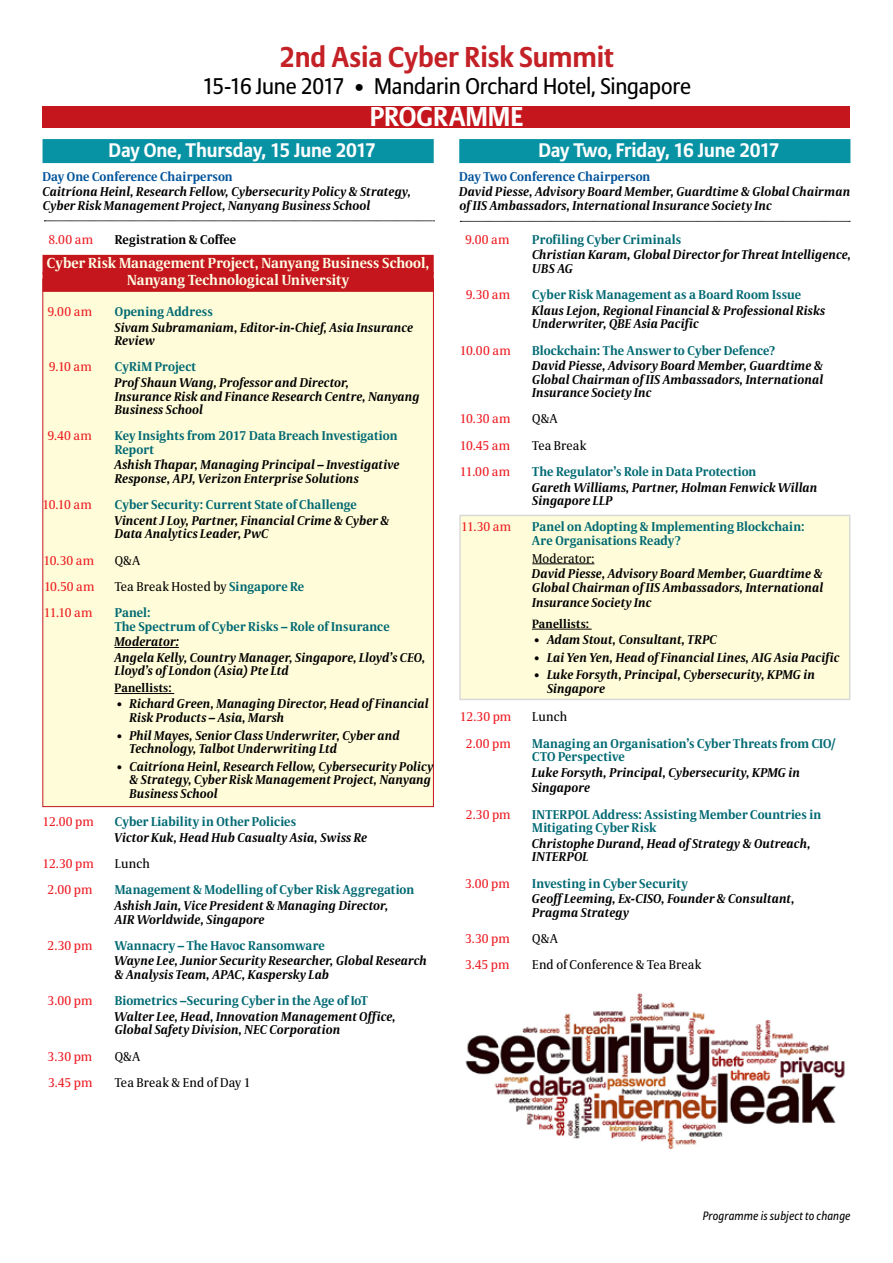
<style>
.page{position:relative;width:893px;height:1263px;background:#fff}
.page>*{position:absolute;margin:0;border:0;box-sizing:border-box;transform-origin:0 0}
.t1{font:700 28.5px "Allianz Sans";letter-spacing:-.005em;color:#c42127}
.t2{font:700 27px "Allianz Sans";letter-spacing:-.005em;color:#fff}
.t3{font:22.5px "Allianz Sans";letter-spacing:-.01em;color:#000}
.t4{font:700 19.5px "Allianz Sans";letter-spacing:-.01em;color:#fff}
.t5{font:700 14.55px/17.5px "Allianz Serif";color:#fffde5;text-align:center}
.t6{font:italic 700 12.75px/13.5px "Allianz Serif";letter-spacing:.015em;color:#000}
.t7{font:700 12.75px/13.5px "Allianz Serif";letter-spacing:.01em;color:#006973}
.t8{font:12.75px "Allianz Serif";letter-spacing:.005em;color:#ed1d24}
.t9{font:12.75px "Allianz Serif";letter-spacing:.01em;color:#000}
.t10{font:700 12.75px "Allianz Serif";letter-spacing:.005em;color:#00539b}
.t11{font:700 12.75px "Allianz Serif";letter-spacing:.01em;color:#000}
.t12{font:italic 12px "Allianz Sans";letter-spacing:.01em;color:#000;scale:.95 1}
.t13{font:700 12px "Allianz Serif";letter-spacing:.02em;color:#000}
.s1{font-weight:700;color:#006973}
</style>
<div class="page">
<div style="left:460px;top:515px;width:390px;height:184px;background:#fffdd9"></div>
<div style="left:43px;top:279px;width:390px;height:528px;background:#fffdd9"></div>
<img style="left:465px;top:993px;width:380px;height:157px">
<div style="left:43px;top:106px;width:807px;height:21px;background:#c4161c"></div>
<hr style="left:532px;top:563px;width:62px;height:1px;background:#000">
<hr style="left:532px;top:629px;width:60px;height:1px;background:#000">
<div style="left:43px;top:139px;width:391px;height:24px;background:#0893a4"></div>
<svg style="left:44px;top:221px;width:390px;height:1px"></svg>
<div style="left:43px;top:255px;width:391px;height:19px;background:#c4161c"></div>
<div style="left:43px;top:272px;width:391px;height:20px;background:#c4161c"></div>
<hr style="left:115px;top:647px;width:64px;height:1px;background:#000">
<hr style="left:115px;top:693px;width:59px;height:1px;background:#000">
<div style="left:459px;top:139px;width:391px;height:24px;background:#0893a4"></div>
<svg style="left:460px;top:221px;width:390px;height:1px"></svg>
<h1 class="t1" style="left:280px;top:38px;width:336px">2nd Asia Cyber Risk Summit</h1>
<h3 class="t3" style="left:202px;top:72px;width:490px">15-16 June 2017 • Mandarin Orchard Hotel, Singapore</h3>
<h2 class="t2" style="left:370px;top:99px;width:155px">PROGRAMME</h2>
<h3 class="t4" style="left:109px;top:137px;width:269px">Day One, Thursday, 15 June 2017</h3>
<p class="t10" style="left:43px;top:168px;width:192px">Day One Conference Chairperson</p>
<p class="t6" style="left:43px;top:186px;width:370px">Caitríona Heinl, Research Fellow, Cybersecurity Policy &amp; Strategy,<br>Cyber Risk Management Project, Nanyang Business School</p>
<p class="t8" style="left:48px;top:232px;width:46px">8.00 am</p>
<p class="t11" style="left:115px;top:231px;width:123px">Registration &amp; Coffee</p>
<p class="t5" style="left:47px;top:255px;width:384px">Cyber Risk Management Project, Nanyang Business School,<br>Nanyang Technological University</p>
<p class="t8" style="left:48px;top:304px;width:46px">9.00 am</p>
<p class="t7" style="left:115px;top:305px;width:99px">Opening Address</p>
<p class="t6" style="left:115px;top:321px;width:300px">Sivam Subramaniam, Editor-in-Chief, Asia Insurance<br>Review</p>
<p class="t8" style="left:49px;top:359px;width:45px">9.10 am</p>
<p class="t7" style="left:115px;top:361px;width:83px">CyRiM Project</p>
<p class="t6" style="left:115px;top:376px;width:307px">Prof Shaun Wang, Professor and Director,<br>Insurance Risk and Finance Research Centre, Nanyang<br>Business School</p>
<p class="t8" style="left:48px;top:428px;width:46px">9.40 am</p>
<p class="t7" style="left:115px;top:429px;width:284px">Key Insights from 2017 Data Breach Investigation<br>Report</p>
<p class="t6" style="left:115px;top:459px;width:286px">Ashish Thapar, Managing Principal – Investigative<br>Response, APJ, Verizon Enterprise Solutions</p>
<p class="t8" style="left:43px;top:497px;width:51px">10.10 am</p>
<p class="t7" style="left:115px;top:498px;width:244px">Cyber Security: Current State of Challenge</p>
<p class="t6" style="left:115px;top:514px;width:276px">Vincent J Loy, Partner, Financial Crime &amp; Cyber &amp;<br>Data Analytics Leader, PwC</p>
<p class="t8" style="left:44px;top:552px;width:52px">10.30 am</p>
<p class="t9" style="left:115px;top:552px;width:27px">Q&amp;A</p>
<p class="t8" style="left:44px;top:579px;width:52px">10.50 am</p>
<p class="t9" style="left:115px;top:579px;width:191px">Tea Break Hosted by <span class="s1">Singapore Re</span></p>
<p class="t8" style="left:44px;top:605px;width:50px">11.10 am</p>
<p class="t7" style="left:115px;top:606px;width:276px">Panel:<br>The Spectrum of Cyber Risks – Role of Insurance</p>
<p class="t6" style="left:114px;top:634px;width:312px;line-height:15.6px">Moderator:<br>Angela Kelly, Country Manager, Singapore, Lloyd’s CEO,</p>
<p class="t6" style="left:115px;top:665px;width:175px">Lloyd’s of London (Asia) Pte Ltd</p>
<p class="t13" style="left:115px;top:681px;width:59px">Panellists:</p>
<p class="t6" style="left:130px;top:698px;width:301px;text-indent:-14px">• Richard Green, Managing Director, Head of Financial<br>Risk Products – Asia, Marsh</p>
<p class="t6" style="left:130px;top:729px;width:272px;text-indent:-14px">• Phil Mayes, Senior Class Underwriter, Cyber and<br>Technology, Talbot Underwriting Ltd</p>
<p class="t6" style="left:130px;top:760px;width:305px;text-indent:-14px">• Caitríona Heinl, Research Fellow, Cybersecurity Policy &amp; Strategy, Cyber Risk Management Project, Nanyang<br>Business School</p>
<p class="t8" style="left:43px;top:814px;width:53px">12.00 pm</p>
<p class="t7" style="left:115px;top:815px;width:183px">Cyber Liability in Other Policies</p>
<p class="t6" style="left:115px;top:831px;width:254px">Victor Kuk, Head Hub Casualty Asia, Swiss Re</p>
<p class="t8" style="left:43px;top:856px;width:53px">12.30 pm</p>
<p class="t9" style="left:115px;top:856px;width:37px">Lunch</p>
<p class="t8" style="left:48px;top:882px;width:46px">2.00 pm</p>
<p class="t7" style="left:115px;top:884px;width:301px">Management &amp; Modelling of Cyber Risk Aggregation</p>
<p class="t6" style="left:115px;top:899px;width:275px">Ashish Jain, Vice President &amp; Managing Director,<br>AIR Worldwide, Singapore</p>
<p class="t8" style="left:48px;top:938px;width:46px">2.30 pm</p>
<p class="t7" style="left:115px;top:939px;width:212px">Wannacry – The Havoc Ransomware</p>
<p class="t6" style="left:115px;top:955px;width:314px">Wayne Lee, Junior Security Researcher, Global Research &amp; Analysis Team, APAC, Kaspersky Lab</p>
<p class="t8" style="left:48px;top:993px;width:46px">3.00 pm</p>
<p class="t7" style="left:115px;top:994px;width:254px">Biometrics –Securing Cyber in the Age of IoT</p>
<p class="t6" style="left:115px;top:1010px;width:283px">Walter Lee, Head, Innovation Management Office,<br>Global Safety Division, NEC Corporation</p>
<p class="t8" style="left:48px;top:1048px;width:46px">3.30 pm</p>
<p class="t9" style="left:115px;top:1048px;width:27px">Q&amp;A</p>
<p class="t8" style="left:48px;top:1075px;width:46px">3.45 pm</p>
<p class="t9" style="left:115px;top:1075px;width:137px">Tea Break &amp; End of Day 1</p>
<h3 class="t4" style="left:538px;top:137px;width:243px">Day Two, Friday, 16 June 2017</h3>
<p class="t10" style="left:459px;top:168px;width:193px">Day Two Conference Chairperson</p>
<p class="t6" style="left:459px;top:186px;width:392px">David Piesse, Advisory Board Member, Guardtime &amp; Global Chairman of IIS Ambassadors, International Insurance Society Inc</p>
<p class="t8" style="left:465px;top:232px;width:46px">9.00 am</p>
<p class="t7" style="left:532px;top:233px;width:151px">Profiling Cyber Criminals</p>
<p class="t6" style="left:532px;top:249px;width:321px">Christian Karam, Global Director for Threat Intelligence,<br>UBS AG</p>
<p class="t8" style="left:466px;top:287px;width:46px">9.30 am</p>
<p class="t7" style="left:532px;top:288px;width:270px">Cyber Risk Management as a Board Room Issue</p>
<p class="t6" style="left:532px;top:304px;width:295px">Klaus Lejon, Regional Financial &amp; Professional Risks<br>Underwriter, QBE Asia Pacific</p>
<p class="t8" style="left:460px;top:342px;width:52px">10.00 am</p>
<p class="t7" style="left:532px;top:344px;width:244px">Blockchain: The Answer to Cyber Defence?</p>
<p class="t6" style="left:532px;top:359px;width:292px;text-align:justify">David Piesse, Advisory Board Member, Guardtime &amp; Global Chairman of IIS Ambassadors, International Insurance Society Inc</p>
<p class="t8" style="left:460px;top:411px;width:52px">10.30 am</p>
<p class="t9" style="left:532px;top:411px;width:27px">Q&amp;A</p>
<p class="t8" style="left:460px;top:438px;width:52px">10.45 am</p>
<p class="t9" style="left:532px;top:438px;width:56px">Tea Break</p>
<p class="t8" style="left:460px;top:464px;width:52px">11.00 am</p>
<p class="t7" style="left:532px;top:465px;width:226px">The Regulator’s Role in Data Protection</p>
<p class="t6" style="left:532px;top:481px;width:287px">Gareth Williams, Partner, Holman Fenwick Willan<br>Singapore LLP</p>
<p class="t8" style="left:461px;top:519px;width:52px">11.30 am</p>
<p class="t7" style="left:532px;top:521px;width:274px">Panel on Adopting &amp; Implementing Blockchain:<br>Are Organisations Ready?</p>
<p class="t9" style="left:532px;top:550px;width:64px">Moderator:</p>
<p class="t6" style="left:532px;top:567px;width:293px">David Piesse, Advisory Board Member, Guardtime &amp;<br>Global Chairman of IIS Ambassadors, International</p>
<p class="t6" style="left:532px;top:596px;width:121px">Insurance Society Inc</p>
<p class="t13" style="left:532px;top:616px;width:59px">Panellists:</p>
<p class="t6" style="left:533px;top:633px;width:185px">• Adam Stout, Consultant, TRPC</p>
<p class="t6" style="left:533px;top:651px;width:307px">• Lai Yen Yen, Head of Financial Lines, AIG Asia Pacific</p>
<p class="t6" style="left:547px;top:669px;width:269px;text-indent:-14px">• Luke Forsyth, Principal, Cybersecurity, KPMG in<br>Singapore</p>
<p class="t8" style="left:460px;top:709px;width:53px">12.30 pm</p>
<p class="t9" style="left:532px;top:709px;width:37px">Lunch</p>
<p class="t8" style="left:466px;top:735px;width:46px">2.00 pm</p>
<p class="t7" style="left:532px;top:737px;width:305px">Managing an Organisation’s Cyber Threats from CIO/<br>CTO Perspective</p>
<p class="t6" style="left:532px;top:765px;width:269px;line-height:15.6px">Luke Forsyth, Principal, Cybersecurity, KPMG in<br>Singapore</p>
<p class="t8" style="left:466px;top:806px;width:46px">2.30 pm</p>
<p class="t7" style="left:532px;top:808px;width:291px">INTERPOL Address: Assisting Member Countries in<br>Mitigating Cyber Risk</p>
<p class="t6" style="left:532px;top:837px;width:280px">Christophe Durand, Head of Strategy &amp; Outreach,<br>INTERPOL</p>
<p class="t8" style="left:465px;top:875px;width:46px">3.00 pm</p>
<p class="t7" style="left:532px;top:877px;width:157px">Investing in Cyber Security</p>
<p class="t6" style="left:532px;top:892px;width:264px">Geoff Leeming, Ex-CISO, Founder &amp; Consultant,<br>Pragma Strategy</p>
<p class="t8" style="left:465px;top:931px;width:46px">3.30 pm</p>
<p class="t9" style="left:532px;top:931px;width:27px">Q&amp;A</p>
<p class="t8" style="left:465px;top:957px;width:46px">3.45 pm</p>
<p class="t9" style="left:532px;top:957px;width:171px">End of Conference &amp; Tea Break</p>
<p class="t12" style="left:703px;top:1209px;width:157px">Programme is subject to change</p>
</div>
